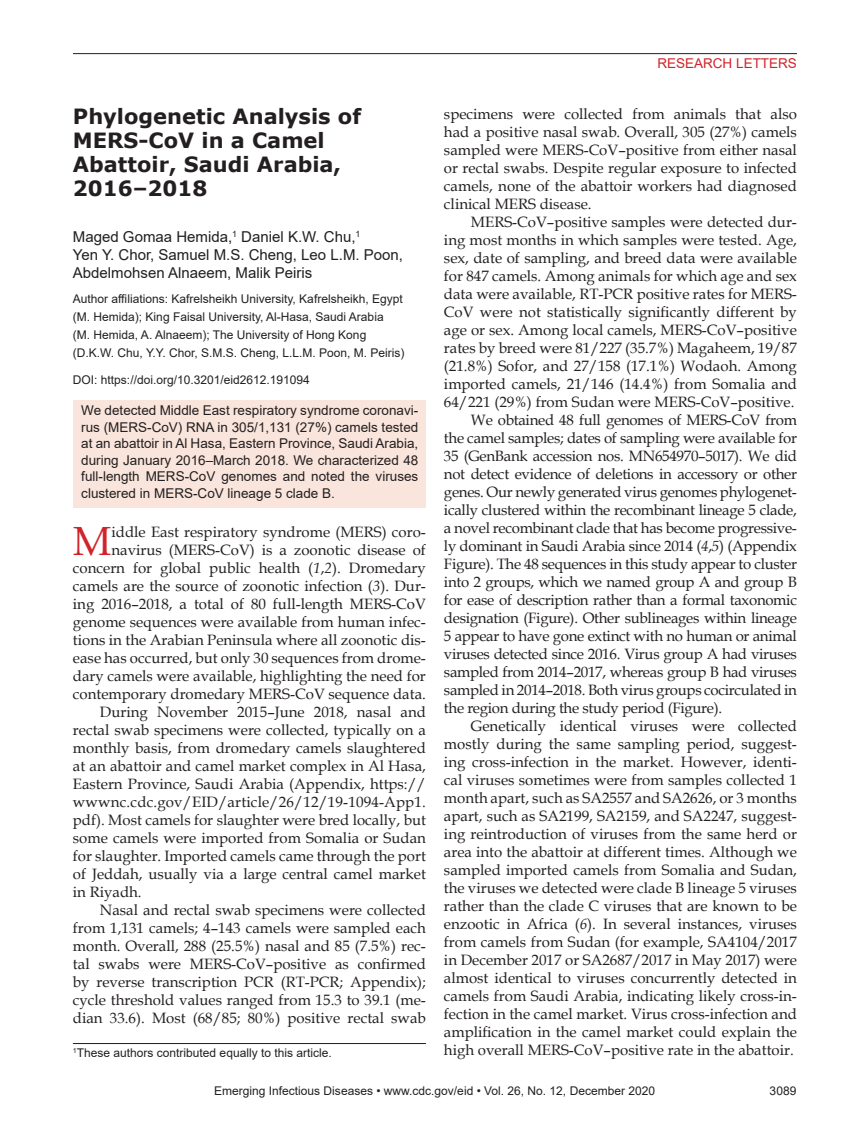
<style>
.page{position:relative;width:851px;height:1134px;background:#fff}
.page>*{position:absolute;margin:0;border:0;box-sizing:border-box;transform-origin:0 0}
.Drop_Cap{font:40.8px "Book Antiqua";color:#d1232a}
.Article_Title{font:700 21px/24px "Verdana";color:#231f20}
.Body_Text{font:15px/18px "Book Antiqua";color:#231f20;text-align:justify}
.Drop_Cap-2{font:15px/18px "Book Antiqua";color:#231f20;text-align:right}
.Authors{font:15px/18px "Arial";color:#231f20}
.Abstract{font:13.5px/16.5px "Arial";color:#231f20;text-align:justify}
.t1{font:13.5px "Arial";color:#d1232a}
.Affiliations{font:12px/18px "Arial";color:#231f20}
.Footnote{font:12px "Arial";color:#231f20}
.DOI{font:12px "Arial";color:#231f20}
.s1{font-style:italic}
</style>
<div class="page">
<hr style="left:73px;top:53px;width:723px;height:1px;background:#231f20">
<div style="left:74px;top:400px;width:352px;height:108px;background:#f9e5dc"></div>
<hr style="left:73px;top:1043px;width:353px;height:1px;background:#231f20">
<p class="t1" style="left:657px;top:54px;width:141px">RESEARCH LETTERS</p>
<p class="Article_Title" style="left:73px;top:104px;width:290px">Phylogenetic Analysis of<br>MERS-CoV in a Camel<br>Abattoir, Saudi Arabia,<br>2016–2018</p>
<p class="Authors" style="left:73px;top:228px;width:331px">Maged Gomaa Hemida,<sup>1</sup> Daniel K.W. Chu,<sup>1<br></sup>Yen Y. Chor, Samuel M.S. Cheng, Leo L.M. Poon,<br>Abdelmohsen Alnaeem, Malik Peiris</p>
<p class="Affiliations" style="left:73px;top:290px;width:333px">Author affiliations: Kafrelsheikh University, Kafrelsheikh, Egypt (M. Hemida); King Faisal University, Al-Hasa, Saudi Arabia<br>(M. Hemida, A. Alnaeem); The University of Hong Kong (D.K.W. Chu, Y.Y. Chor, S.M.S. Cheng, L.L.M. Poon, M. Peiris)</p>
<p class="DOI" style="left:73px;top:372px;width:238px">DOI: https://doi.org/10.3201/eid2612.191094</p>
<p class="Body_Text" style="left:444px;top:104px;width:354px">specimens were collected from animals that also had a positive nasal swab. Overall, 305 (27%) camels sampled were MERS-CoV–positive from either nasal or rectal swabs. Despite regular exposure to infected camels, none of the abattoir workers had diagnosed clinical MERS disease.</p>
<p class="Body_Text" style="left:444px;top:212px;width:354px;text-indent:27px">MERS-CoV–positive samples were detected dur&shy;ing most months in which samples were tested. Age, sex, date of sampling, and breed data were available for 847 camels. Among animals for which age and sex data were available, RT-PCR positive rates for MERS-CoV were not statistically significantly different by age or sex. Among local camels, MERS-CoV–positive rates by breed were 81/227 (35.7%) Magaheem, 19/87 (21.8%) Sofor, and 27/158 (17.1%) Wodaoh. Among imported camels, 21/146 (14.4%) from Somalia and 64/221 (29%) from Sudan were MERS-CoV–positive.</p>
<p class="Body_Text" style="left:444px;top:410px;width:354px;text-indent:27px">We obtained 48 full genomes of MERS-CoV from the camel samples; dates of sampling were available for 35 (GenBank accession nos. MN654970–5017). We did not detect evidence of deletions in accessory or other genes. Our newly generated virus genomes phylogenet&shy;ically clustered within the recombinant lineage 5 clade, a novel recombinant clade that has become progressive&shy;ly dominant in Saudi Arabia since 2014 (<span class="s1">4</span>,<span class="s1">5</span>) (Appendix Figure). The 48 sequences in this study appear to cluster into 2 groups, which we named group A and group B for ease of description rather than a formal taxonomic designation (Figure). Other sublineages within lineage 5 appear to have gone extinct with no human or animal viruses detected since 2016. Virus group A had viruses sampled from 2014–2017, whereas group B had viruses sampled in 2014–2018. Both virus groups cocirculated in the region during the study period (Figure).</p>
<p class="Body_Text" style="left:444px;top:716px;width:354px;text-indent:27px">Genetically identical viruses were collected mostly during the same sampling period, suggest&shy;ing cross-infection in the market. However, identi&shy;cal viruses sometimes were from samples collected 1 month apart, such as SA2557 and SA2626, or 3 months apart, such as SA2199, SA2159, and SA2247, suggest&shy;ing reintroduction of viruses from the same herd or area into the abattoir at different times. Although we sampled imported camels from Somalia and Sudan, the viruses we detected were clade B lineage 5 viruses rather than the clade C viruses that are known to be enzootic in Africa (<span class="s1">6</span>). In several instances, viruses from camels from Sudan (for example, SA4104/2017 in December 2017 or SA2687/2017 in May 2017) were almost identical to viruses concurrently detected in camels from Saudi Arabia, indicating likely cross-in&shy;fection in the camel market. Virus cross-infection and amplification in the camel market could explain the high overall MERS-CoV–positive rate in the abattoir.</p>
<p class="Affiliations" style="left:214px;top:1082px;width:442px">Emerging Infectious Diseases • www.cdc.gov/eid • Vol. 26, No. 12, December 2020</p>
<p class="Affiliations" style="left:769px;top:1082px;width:28px">3089</p>
<p class="Abstract" style="left:81px;top:402px;width:338px">We detected Middle East respiratory syndrome coronavi&shy;rus (MERS-CoV) RNA in 305/1,131 (27%) camels tested at an abattoir in Al Hasa, Eastern Province, Saudi Arabia, during January 2016–March 2018. We characterized 48 full-length MERS-CoV genomes and noted the viruses clustered in MERS-CoV lineage 5 clade B.</p>
<p class="Drop_Cap-2" style="left:73px;top:523px;width:354px">iddle East respiratory syndrome (MERS) coro&shy;navirus (MERS-CoV) is a zoonotic disease of concern for global public health (<span class="s1">1</span>,<span class="s1">2</span>). Dromedary camels are the source of zoonotic infection (<span class="s1">3</span>). Dur&shy;ing 2016–2018, a total of 80 full-length MERS-CoV genome sequences were available from human infec&shy;tions in the Arabian Peninsula where all zoonotic dis&shy;ease has occurred, but only 30 sequences from drome&shy;dary camels were available, highlighting the need for contemporary dromedary MERS-CoV sequence data.</p>
<p class="Body_Text" style="left:73px;top:703px;width:354px;text-indent:27px">During November 2015–June 2018, nasal and rectal swab specimens were collected, typically on a monthly basis, from dromedary camels slaughtered at an abattoir and camel market complex in Al Hasa, Eastern Province, Saudi Arabia (Appendix, https:// wwwnc.cdc.gov/EID/article/26/12/19-1094-App1. pdf). Most camels for slaughter were bred locally, but some camels were imported from Somalia or Sudan for slaughter. Imported camels came through the port of Jeddah, usually via a large central camel market in Riyadh.</p>
<p class="Body_Text" style="left:73px;top:901px;width:354px;text-indent:27px">Nasal and rectal swab specimens were collected from 1,131 camels; 4–143 camels were sampled each month. Overall, 288 (25.5%) nasal and 85 (7.5%) rec&shy;tal swabs were MERS-CoV–positive as confirmed by reverse transcription PCR (RT-PCR; Appendix); cycle threshold values ranged from 15.3 to 39.1 (me&shy;dian 33.6). Most (68/85; 80%) positive rectal swab</p>
<p class="Drop_Cap" style="left:73px;top:513px;width:40px">M</p>
<p class="Footnote" style="left:73px;top:1045px;width:260px"><sup>1</sup>These authors contributed equally to this article.</p>
</div>
